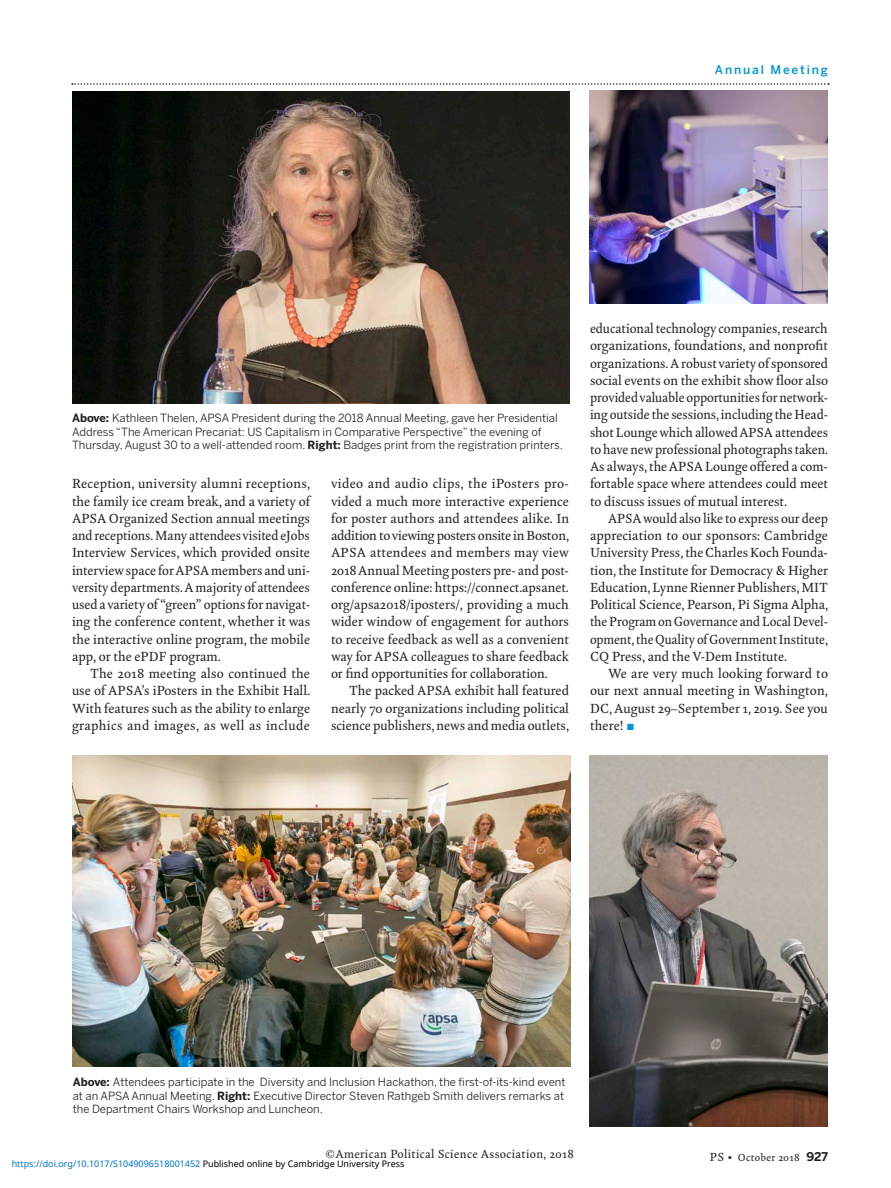
<style>
.page{position:relative;width:891px;height:1188px;background:#fff}
.page>*{position:absolute;margin:0;border:0;box-sizing:border-box;transform-origin:0 0}
._01_Text{font:13.5px/17.2px "Kingfisher";letter-spacing:-.005em;color:#231f20;text-align:justify}
.t1{font:12px "Kingfisher";letter-spacing:.025em;color:#231f20}
.t2{font:500 12px "Benton Sans";letter-spacing:.15em;color:#0096d6}
._10_Caption{font:11.25px/13.5px "Benton Sans";color:#231f20}
.t3{font:10.5px "Kingfisher";letter-spacing:.03em;color:#231f20}
.t4{font:9px "Noto Sans";color:#0172cf}
.s1{font-weight:700}
.s2{font-family:"Times New Roman";color:#0096d6}
.s3{color:#000}
.s4{font-size:12px}
.s5{font-family:"Benton Sans";font-weight:700;font-size:12px}
</style>
<div class="page">
<svg style="left:72px;top:83px;width:757px;height:2px"></svg>
<img style="left:72px;top:92px;width:497px;height:311px">
<img style="left:590px;top:91px;width:238px;height:212px">
<img style="left:73px;top:755px;width:497px;height:312px">
<img style="left:590px;top:755px;width:238px;height:372px">
<p class="t2" style="left:715px;top:63px;width:115px">Annual Meeting</p>
<p class="_10_Caption" style="left:72px;top:411px;width:492px"><span class="s1">Above:</span> Kathleen Thelen, APSA President during the 2018 Annual Meeting, gave her Presidential<br>Address “The American Precariat: US Capitalism in Comparative Perspective” the evening of<br>Thursday, August 30 to a well-attended room. <span class="s1">Right:</span> Badges print from the registration printers.</p>
<p class="_01_Text" style="left:331px;top:475px;width:240px">video and audio clips, the iPosters pro&shy;vided a much more interactive experience for poster authors and attendees alike. In addition to viewing posters onsite in Boston, APSA attendees and members may view 2018 Annual Meeting posters pre- and post&shy;conference online: https://connect.apsanet. org/apsa2018/iposters/, providing a much wider window of engagement for authors to receive feedback as well as a convenient way for APSA colleagues to share feedback or find opportunities for collaboration.</p>
<p class="_01_Text" style="left:331px;top:682px;width:240px;text-indent:18px">The packed APSA exhibit hall featured nearly 70 organizations including political science publishers, news and media outlets,</p>
<p class="_01_Text" style="left:72px;top:475px;width:240px">Reception, university alumni receptions, the family ice cream break, and a variety of APSA Organized Section annual meetings and receptions. Many attendees visited eJobs Interview Services, which provided onsite interview space for APSA members and uni&shy;versity departments. A majority of attendees used a variety of “green” options for navigat&shy;ing the conference content, whether it was the interactive online program, the mobile app, or the ePDF program.</p>
<p class="_01_Text" style="left:72px;top:664px;width:240px;text-indent:18px">The 2018 meeting also continued the use of APSA’s iPosters in the Exhibit Hall.<br>With features such as the ability to enlarge graphics and images, as well as include</p>
<p class="_01_Text" style="left:590px;top:319px;width:240px">educational technology companies, research organizations, foundations, and nonprofit organizations. A robust variety of sponsored social events on the exhibit show floor also provided valuable opportunities for network&shy;ing outside the sessions, including the Head&shy;shot Lounge which allowed APSA attendees to have new professional photographs taken.<br>As always, the APSA Lounge offered a com&shy;fortable space where attendees could meet to discuss issues of mutual interest.</p>
<p class="_01_Text" style="left:590px;top:509px;width:240px;text-indent:18px">APSA would also like to express our deep appreciation to our sponsors: Cambridge University Press, the Charles Koch Founda&shy;tion, the Institute for Democracy &amp; Higher Education, Lynne Rienner Publishers, MIT Political Science, Pearson, Pi Sigma Alpha, the Program on Governance and Local Devel&shy;opment, the Quality of Government Institute, CQ Press, and the V-Dem Institute.</p>
<p class="_01_Text" style="left:590px;top:664px;width:240px;text-indent:18px">We are very much looking forward to our next annual meeting in Washington, DC, August 29–September 1, 2019. See you there! <span class="s2">■</span></p>
<p class="_10_Caption" style="left:73px;top:1075px;width:494px"><span class="s1">Above:</span> Attendees participate in the Diversity and Inclusion Hackathon, the first-of-its-kind event at an APSA Annual Meeting. <span class="s1">Right:</span> Executive Director Steven Rathgeb Smith delivers remarks at the Department Chairs Workshop and Luncheon.</p>
<p class="t1" style="left:326px;top:1146px;width:250px">©American Political Science Association, 2018</p>
<p class="t4" style="left:12px;top:1157px;width:394px">https://doi.org/10.1017/S1049096518001452 <span class="s3">Published online by Cambridge University Press</span></p>
<p class="t3" style="left:710px;top:1150px;width:120px"><span class="s4">PS •</span> October 2018 <span class="s5">927</span></p>
</div>
